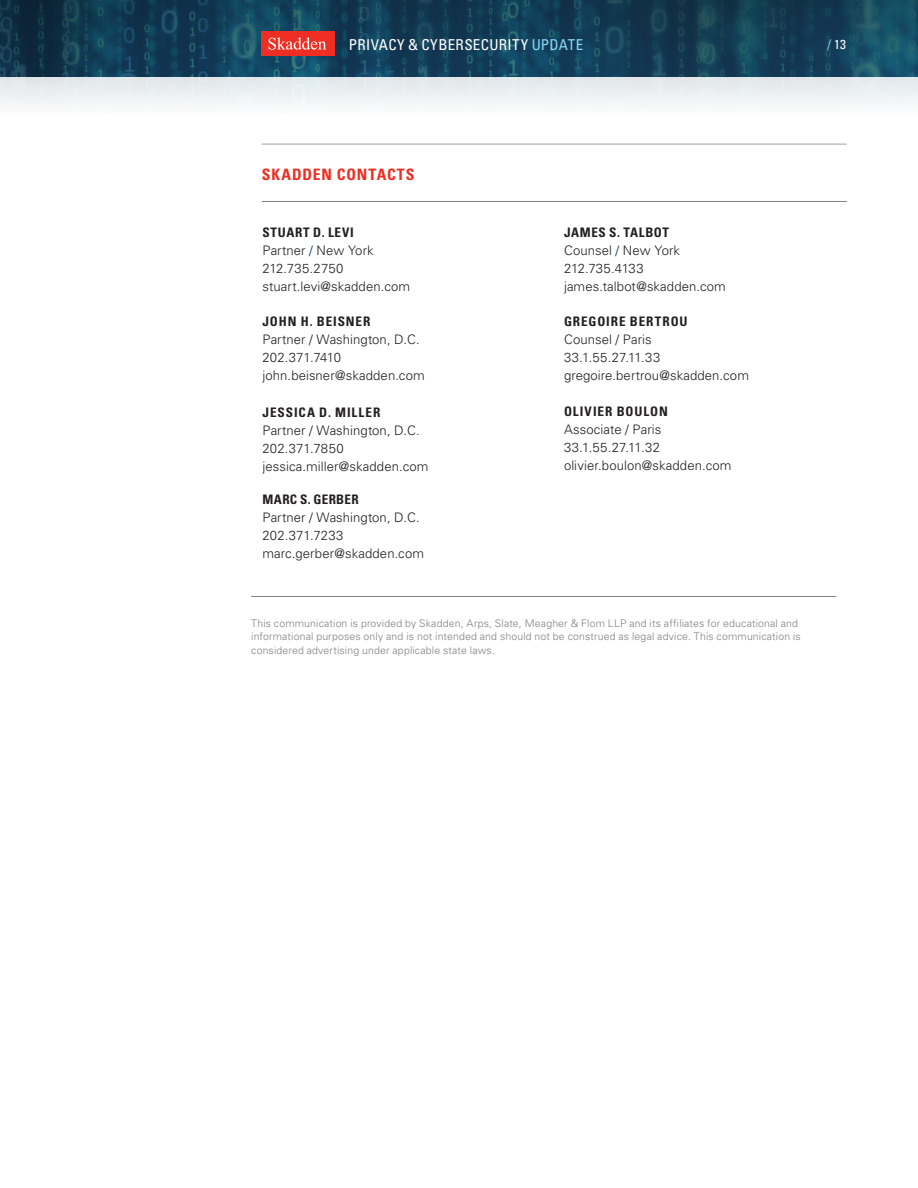
<style>
.page{position:relative;width:918px;height:1188px;background:#fff}
.page>*{position:absolute;margin:0;border:0;box-sizing:border-box;transform-origin:0 0}
.Date{font:700 condensed 15.75px "Univers LT Std";letter-spacing:.055em;color:#ee2e22}
.t1{font:condensed 15px "Univers LT Std";letter-spacing:.025em;color:#fff}
.NAME_Learn_More_text{font:300 13.2px/18px "Univers LT Std";letter-spacing:.005em;color:#231f20}
.CONTACT_NUMBEr{font:300 13.2px/18px "Univers LT Std";letter-spacing:.005em;color:#231f20}
.CONTACT_NUMBEr-2{font:700 condensed 13.2px "Univers LT Std";letter-spacing:.06em;color:#231f20}
.t2{font:condensed 13.2px "Univers LT Std";color:#fff}
.Article_Body{font:300 10.5px/13.5px "Univers LT Std";letter-spacing:.015em;color:#808083}
.s1{color:#89d6f7}
.s2{font-size:13.5px;color:#89d6f7}
.s3{color:#003a63}
.s4{font-weight:700;font-stretch:condensed}
</style>
<div class="page">
<img style="left:0;top:0;width:918px;height:104px">
<div style="left:261px;top:31px;width:73px;height:25px;background:#ee2e22"></div>
<svg style="left:268px;top:37px;width:58px;height:13px"></svg>
<hr style="left:262px;top:144px;width:585px;height:1px;background:#a1a1a5">
<hr style="left:262px;top:201px;width:585px;height:1px;background:#808083">
<hr style="left:251px;top:596px;width:585px;height:1px;background:#808083">
<p class="t1" style="left:349px;top:35px;width:236px">PRIVACY &amp; CYBERSECURITY <span class="s1">UPDATE</span></p>
<p class="t2" style="left:828px;top:36px;width:20px"><span class="s2">/</span> 13</p>
<p class="Date" style="left:262px;top:165px;width:154px">SKADDEN CONTACTS</p>
<p class="CONTACT_NUMBEr-2" style="left:262px;top:224px;width:93px">STUART D. LEVI</p>
<p class="NAME_Learn_More_text" style="left:262px;top:241px;width:113px">Partner <span class="s3">/</span> New York</p>
<p class="NAME_Learn_More_text" style="left:262px;top:259px;width:82px">212.735.2750</p>
<p class="NAME_Learn_More_text" style="left:262px;top:277px;width:149px">stuart.levi@skadden.com</p>
<p class="NAME_Learn_More_text" style="left:262px;top:312px;width:164px"><span class="s4">JOHN H. BEISNER<br></span>Partner / Washington, D.C.<br>202.371.7410 john.beisner@skadden.com</p>
<p class="NAME_Learn_More_text" style="left:262px;top:403px;width:168px"><span class="s4">JESSICA D. MILLER<br></span>Partner / Washington, D.C.<br>202.371.7850 jessica.miller@skadden.com</p>
<p class="CONTACT_NUMBEr" style="left:262px;top:490px;width:163px"><span class="s4">MARC S. GERBER<br></span>Partner / Washington, D.C.<br>202.371.7233 marc.gerber@skadden.com</p>
<p class="CONTACT_NUMBEr" style="left:564px;top:223px;width:163px"><span class="s4">JAMES S. TALBOT<br></span>Counsel <span class="s3">/</span> New York<br>212.735.4133 james.talbot@skadden.com</p>
<p class="NAME_Learn_More_text" style="left:564px;top:312px;width:187px"><span class="s4">GREGOIRE BERTROU<br></span>Counsel / Paris<br>33.1.55.27.11.33 gregoire.bertrou@skadden.com</p>
<p class="NAME_Learn_More_text" style="left:564px;top:402px;width:169px"><span class="s4">OLIVIER BOULON<br></span>Associate / Paris<br>33.1.55.27.11.32 olivier.boulon@skadden.com</p>
<p class="Article_Body" style="left:251px;top:616px;width:551px">This communication is provided by Skadden, Arps, Slate, Meagher &amp; Flom LLP and its affiliates for educational and informational purposes only and is not intended and should not be construed as legal advice. This communication is considered advertising under applicable state laws.</p>
</div>
